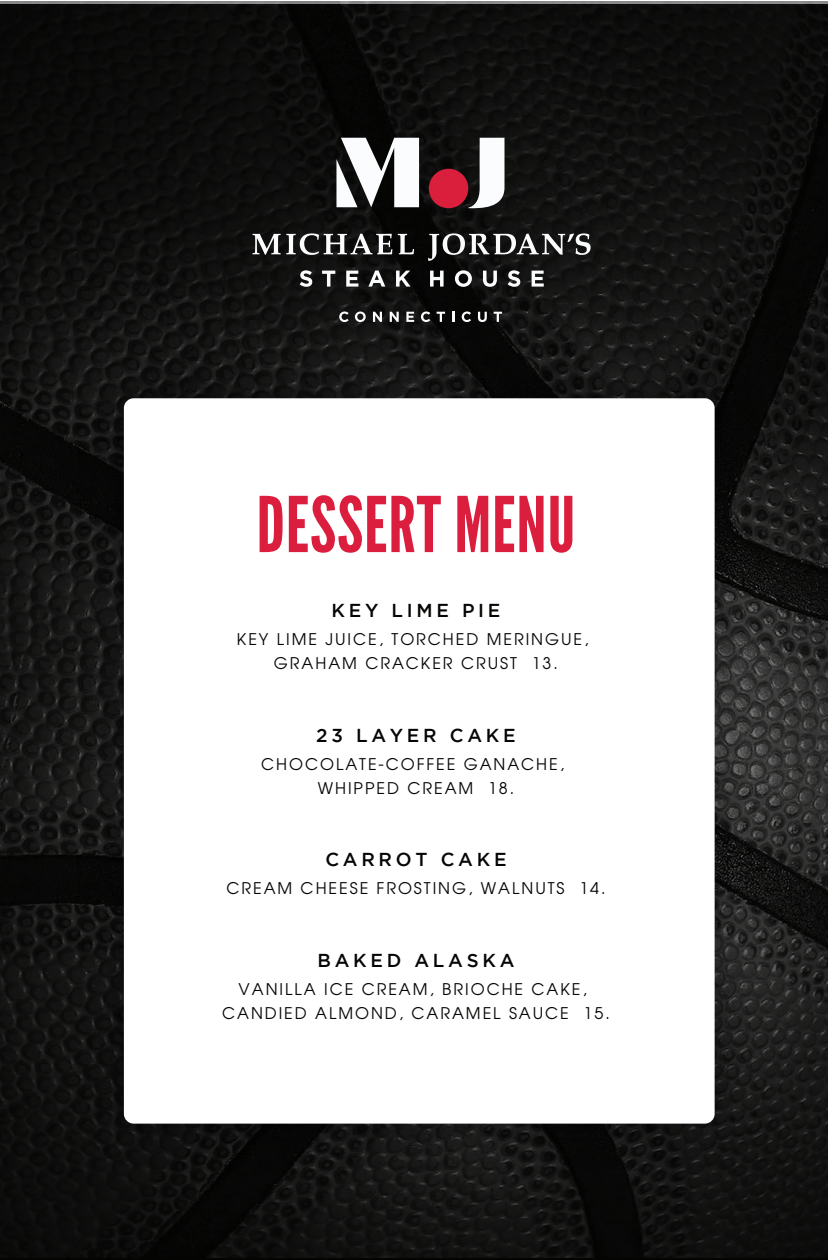
<style>
.page{position:relative;width:828px;height:1260px;background:#fff}
.page>*{position:absolute;margin:0;border:0;box-sizing:border-box;transform-origin:0 0}
.t1{font:76.6px "League Gothic";letter-spacing:.01em;color:#db1e3d}
.t2{font:500 18.6px "Gotham";letter-spacing:.2em;color:#050504}
.t3{font:16px/24px "Avant Garde";letter-spacing:.12em;color:#050504;text-align:center}
</style>
<div class="page">
<img style="left:0;top:2px;width:828px;height:1255px">
<img style="left:65px;top:339px;width:709px;height:844px">
<div style="left:124px;top:398px;width:591px;height:726px;background:#fff;border-radius:10px"></div>
<svg style="left:253px;top:233px;width:139px;height:22px"></svg>
<svg style="left:398px;top:234px;width:16px;height:20px"></svg>
<svg style="left:428px;top:233px;width:163px;height:28px"></svg>
<svg style="left:468px;top:138px;width:37px;height:71px"></svg>
<div style="left:429px;top:169px;width:39px;height:39px;background:#da1f3d;border-radius:50%"></div>
<svg style="left:336px;top:138px;width:83px;height:69px"></svg>
<svg style="left:339px;top:312px;width:10px;height:10px"></svg>
<svg style="left:355px;top:312px;width:11px;height:10px"></svg>
<svg style="left:373px;top:312px;width:9px;height:10px"></svg>
<svg style="left:390px;top:312px;width:9px;height:10px"></svg>
<svg style="left:406px;top:312px;width:8px;height:10px"></svg>
<svg style="left:421px;top:312px;width:9px;height:10px"></svg>
<svg style="left:437px;top:312px;width:8px;height:10px"></svg>
<svg style="left:452px;top:312px;width:2px;height:10px"></svg>
<svg style="left:462px;top:312px;width:9px;height:10px"></svg>
<svg style="left:478px;top:312px;width:9px;height:10px"></svg>
<svg style="left:494px;top:312px;width:8px;height:10px"></svg>
<svg style="left:300px;top:270px;width:12px;height:17px"></svg>
<svg style="left:322px;top:271px;width:13px;height:16px"></svg>
<svg style="left:346px;top:271px;width:12px;height:16px"></svg>
<svg style="left:368px;top:270px;width:17px;height:17px"></svg>
<svg style="left:396px;top:271px;width:15px;height:16px"></svg>
<svg style="left:430px;top:271px;width:14px;height:16px"></svg>
<svg style="left:455px;top:270px;width:17px;height:17px"></svg>
<svg style="left:483px;top:271px;width:14px;height:16px"></svg>
<svg style="left:508px;top:270px;width:12px;height:17px"></svg>
<svg style="left:532px;top:271px;width:12px;height:16px"></svg>
<h1 class="t1" style="left:257px;top:481px;width:320px">DESSERT MENU</h1>
<p class="t2" style="left:332px;top:600px;width:170px">KEY LIME PIE</p>
<p class="t3" style="left:237px;top:627px;width:353px">KEY LIME JUICE, TORCHED MERINGUE,<br>GRAHAM CRACKER CRUST 13.</p>
<p class="t2" style="left:316px;top:724px;width:201px">23 LAYER CAKE</p>
<p class="t3" style="left:261px;top:752px;width:304px">CHOCOLATE-COFFEE GANACHE,<br>WHIPPED CREAM 18.</p>
<p class="t2" style="left:325px;top:849px;width:183px">CARROT CAKE</p>
<p class="t3" style="left:226px;top:876px;width:381px">CREAM CHEESE FROSTING, WALNUTS 14.</p>
<p class="t2" style="left:317px;top:950px;width:198px">BAKED ALASKA</p>
<p class="t3" style="left:222px;top:977px;width:389px">VANILLA ICE CREAM, BRIOCHE CAKE,<br>CANDIED ALMOND, CARAMEL SAUCE 15.</p>
</div>
